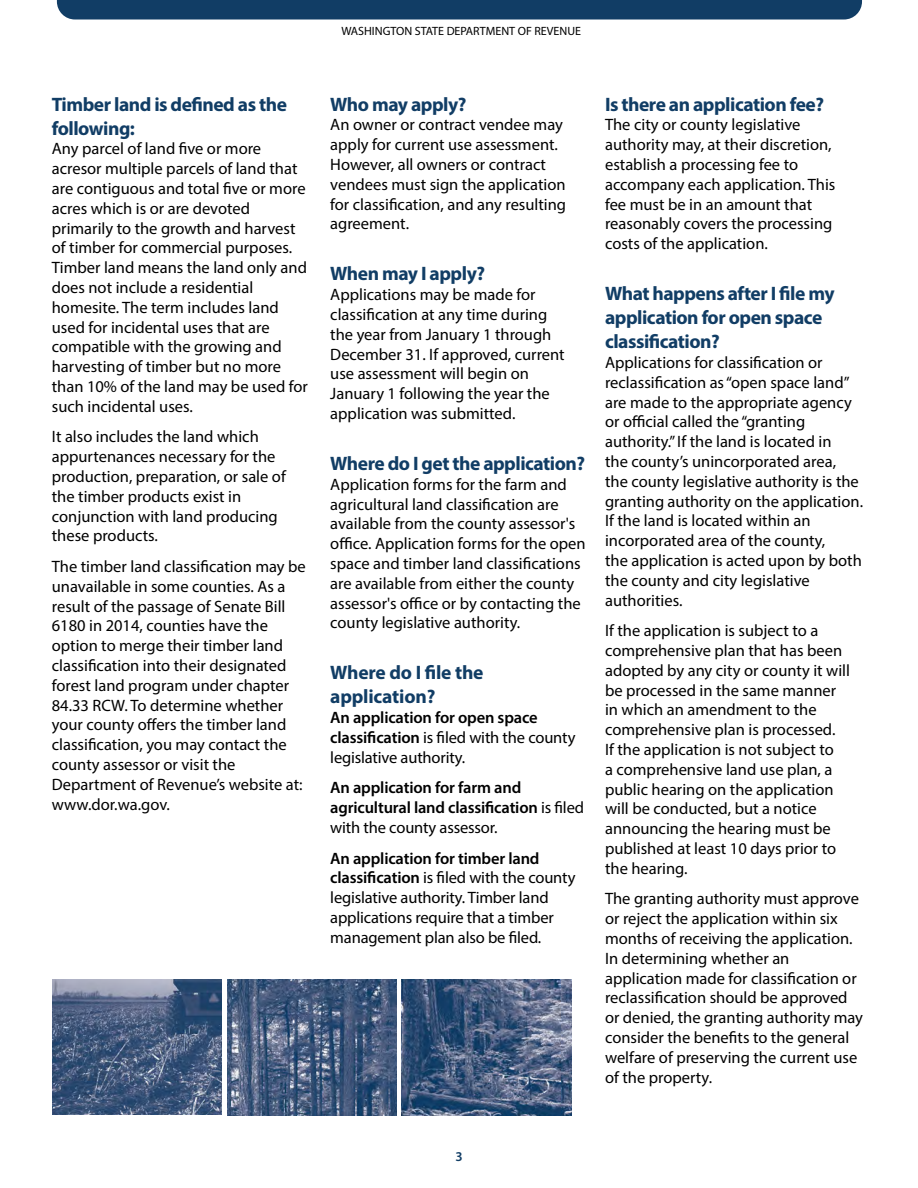
<style>
.page{position:relative;width:918px;height:1188px;background:#fff}
.page>*{position:absolute;margin:0;border:0;box-sizing:border-box;transform-origin:0 0}
.Headings{font:700 19.5px/24px "Myriad Pro";letter-spacing:-.025em;color:#113d65}
.copy{font:16.5px/19.8px "Myriad Pro";color:#000}
.copy-2{font:600 16.5px/19.8px "Myriad Pro";letter-spacing:-.01em;color:#000}
.t1{font:600 13.5px "Myriad Pro";color:#113d65}
.t2{font:12px "Myriad Pro";color:#000}
.s1{font-weight:600}
.s2{font-weight:400}
</style>
<div class="page">
<div style="left:57px;top:0;width:805px;height:20px;background:#113d65"></div>
<img style="left:52px;top:980px;width:170px;height:135px">
<img style="left:402px;top:980px;width:169px;height:135px">
<img style="left:227px;top:980px;width:169px;height:135px">
<p class="t2" style="left:341px;top:24px;width:241px">WASHINGTON STATE DEPARTMENT OF REVENUE</p>
<p class="Headings" style="left:52px;top:91px;width:237px">Timber land is defined as the following:</p>
<p class="copy" style="left:52px;top:139px;width:258px">Any parcel of land five or more acresor multiple parcels of land that are contiguous and total five or more acres which is or are devoted primarily to the growth and harvest of timber for commercial purposes.<br>Timber land means the land only and does not include a residential homesite. The term includes land used for incidental uses that are compatible with the growing and harvesting of timber but no more than 10% of the land may be used for such incidental uses.</p>
<p class="copy" style="left:52px;top:427px;width:235px">It also includes the land which appurtenances necessary for the production, preparation, or sale of the timber products exist in conjunction with land producing these products.</p>
<p class="copy" style="left:52px;top:556px;width:256px">The timber land classification may be unavailable in some counties. As a result of the passage of Senate Bill 6180 in 2014, counties have the option to merge their timber land classification into their designated forest land program under chapter 84.33 RCW. To determine whether your county offers the timber land classification, you may contact the county assessor or visit the Department of Revenue’s website at: www.dor.wa.gov.</p>
<p class="Headings" style="left:330px;top:91px;width:138px">Who may apply?</p>
<p class="copy" style="left:330px;top:115px;width:237px">An owner or contract vendee may apply for current use assessment.<br>However, all owners or contract vendees must sign the application for classification, and any resulting agreement.</p>
<p class="Headings" style="left:330px;top:261px;width:156px">When may I apply?</p>
<p class="copy" style="left:330px;top:285px;width:236px">Applications may be made for classification at any time during the year from January 1 through<br>December 31. If approved, current use assessment will begin on<br>January 1 following the year the application was submitted.</p>
<p class="Headings" style="left:330px;top:451px;width:256px">Where do I get the application?</p>
<p class="copy" style="left:330px;top:474px;width:257px">Application forms for the farm and agricultural land classification are available from the county assessor's office. Application forms for the open space and timber land classifications are available from either the county assessor's office or by contacting the county legislative authority.</p>
<p class="Headings" style="left:330px;top:660px;width:155px">Where do I file the application?</p>
<p class="copy" style="left:330px;top:708px;width:247px"><span class="s1">An application for open space classification</span> is filed with the county legislative authority.</p>
<p class="copy-2" style="left:330px;top:778px;width:255px">An application for farm and agricultural land classification <span class="s2">is filed with the county assessor.</span></p>
<p class="copy" style="left:330px;top:848px;width:247px"><span class="s1">An application for timber land classification</span> is filed with the county legislative authority. Timber land applications require that a timber management plan also be filed.</p>
<p class="Headings" style="left:605px;top:91px;width:220px">Is there an application fee?</p>
<p class="copy" style="left:605px;top:115px;width:232px">The city or county legislative authority may, at their discretion, establish a processing fee to accompany each application. This fee must be in an amount that reasonably covers the processing costs of the application.</p>
<p class="Headings" style="left:605px;top:281px;width:231px">What happens after I file my application for open space classification?</p>
<p class="copy" style="left:605px;top:352px;width:260px">Applications for classification or reclassification as “open space land” are made to the appropriate agency or official called the “granting authority.” If the land is located in<br>the county’s unincorporated area, the county legislative authority is the granting authority on the application.<br>If the land is located within an incorporated area of the county,<br>the application is acted upon by both the county and city legislative authorities.</p>
<p class="copy" style="left:605px;top:621px;width:246px">If the application is subject to a comprehensive plan that has been adopted by any city or county it will be processed in the same manner in which an amendment to the comprehensive plan is processed.<br>If the application is not subject to<br>a comprehensive land use plan, a public hearing on the application will be conducted, but a notice announcing the hearing must be published at least 10 days prior to the hearing.</p>
<p class="copy" style="left:605px;top:889px;width:260px">The granting authority must approve or reject the application within six months of receiving the application.<br>In determining whether an application made for classification or reclassification should be approved or denied, the granting authority may consider the benefits to the general welfare of preserving the current use of the property.</p>
<p class="t1" style="left:456px;top:1148px;width:9px">3</p>
</div>
